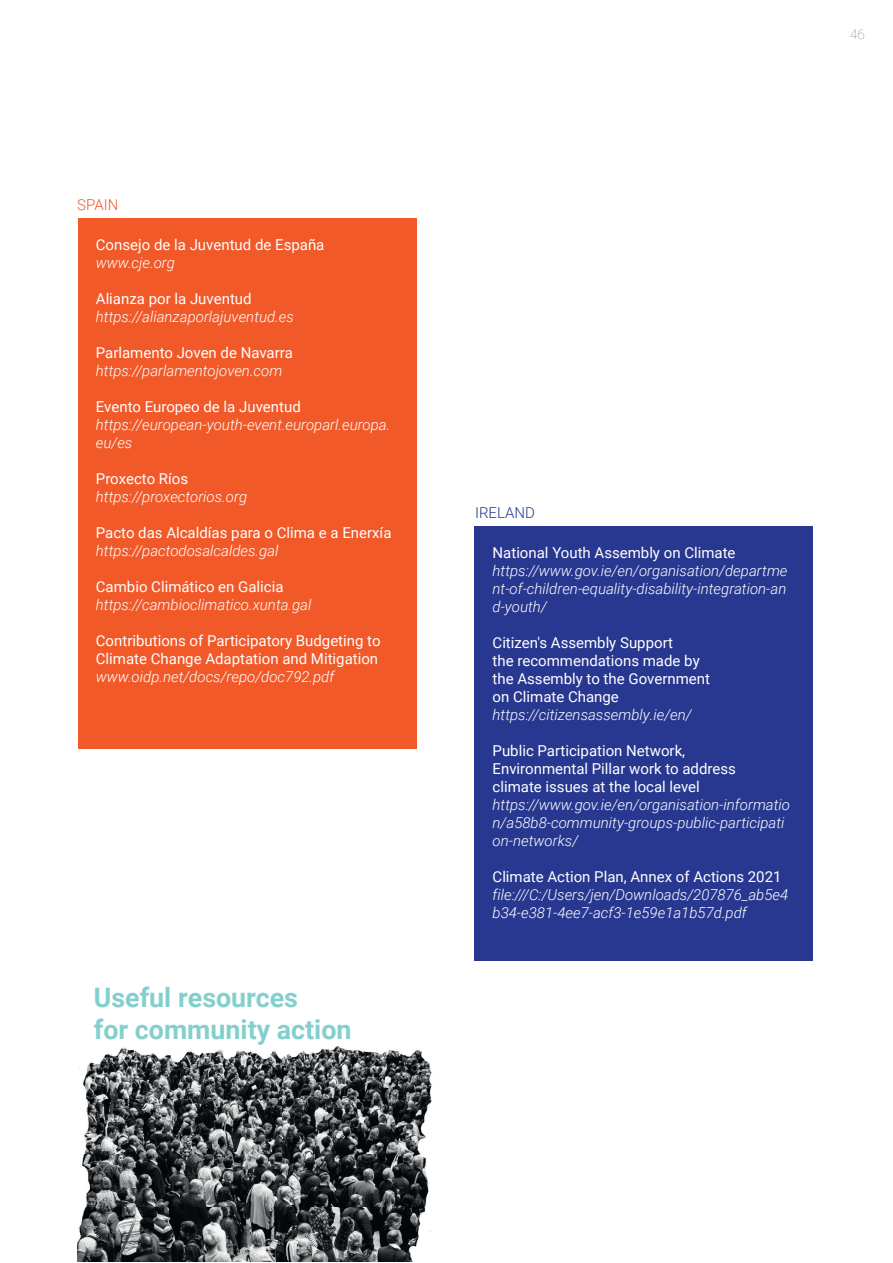
<style>
.page{position:relative;width:893px;height:1263px;background:#fff}
.page>*{position:absolute;margin:0;border:0;box-sizing:border-box;transform-origin:0 0}
.t1{font:700 26.85px/32.2px "Roboto";color:#83cfcd}
.t2{font:italic 300 15px/18px "Roboto";color:#fff}
.t3{font:15px/18px "Roboto";color:#fff}
.t4{font:300 15px "Roboto";color:#283890}
.t5{font:300 15px "Roboto";color:#f15929}
.t6{font:100 13.5px "Roboto";color:#808285}
</style>
<div class="page">
<div style="left:78px;top:218px;width:338px;height:530px;background:#f15929"></div>
<img style="left:78px;top:1046px;width:354px;height:216px">
<div style="left:474px;top:526px;width:339px;height:434px;background:#283890"></div>
<p class="t5" style="left:77px;top:194px;width:43px">SPAIN</p>
<p class="t3" style="left:96px;top:235px;width:230px">Consejo de la Juventud de España</p>
<p class="t2" style="left:96px;top:253px;width:81px">www.cje.org</p>
<p class="t3" style="left:96px;top:289px;width:157px">Alianza por la Juventud</p>
<p class="t2" style="left:96px;top:307px;width:200px">https://alianzaporlajuventud.es</p>
<p class="t3" style="left:96px;top:343px;width:198px">Parlamento Joven de Navarra</p>
<p class="t2" style="left:96px;top:361px;width:188px">https://parlamentojoven.com</p>
<p class="t3" style="left:96px;top:397px;width:206px">Evento Europeo de la Juventud</p>
<p class="t2" style="left:96px;top:415px;width:296px">https://european-youth-event.europarl.europa. eu/es</p>
<p class="t3" style="left:96px;top:469px;width:94px">Proxecto Ríos</p>
<p class="t2" style="left:96px;top:487px;width:153px">https://proxectorios.org</p>
<p class="t3" style="left:96px;top:523px;width:297px">Pacto das Alcaldías para o Clima e a Enerxía</p>
<p class="t2" style="left:96px;top:541px;width:184px">https://pactodosalcaldes.gal</p>
<p class="t3" style="left:96px;top:577px;width:189px">Cambio Climático en Galicia</p>
<p class="t2" style="left:96px;top:595px;width:217px">https://cambioclimatico.xunta.gal</p>
<p class="t3" style="left:96px;top:631px;width:286px">Contributions of Participatory Budgeting to<br>Climate Change Adaptation and Mitigation</p>
<p class="t2" style="left:96px;top:667px;width:240px">www.oidp.net/docs/repo/doc792.pdf</p>
<h1 class="t1" style="left:94px;top:980px;width:259px">Useful resources<br>for community action</h1>
<p class="t6" style="left:850px;top:25px;width:16px">46</p>
<p class="t4" style="left:475px;top:502px;width:61px">IRELAND</p>
<p class="t3" style="left:493px;top:543px;width:244px">National Youth Assembly on Climate</p>
<p class="t2" style="left:493px;top:561px;width:296px;text-align:justify">https://www.gov.ie/en/organisation/departme nt-of-children-equality-disability-integration-an d-youth/</p>
<p class="t3" style="left:493px;top:633px;width:219px">Citizen's Assembly Support<br>the recommendations made by the Assembly to the Government on Climate Change</p>
<p class="t2" style="left:493px;top:705px;width:201px">https://citizensassembly.ie/en/</p>
<p class="t3" style="left:493px;top:741px;width:245px">Public Participation Network,<br>Environmental Pillar work to address climate issues at the local level</p>
<p class="t2" style="left:493px;top:795px;width:299px">https://www.gov.ie/en/organisation-informatio n/a58b8-community-groups-public-participati on-networks/</p>
<p class="t3" style="left:493px;top:867px;width:290px">Climate Action Plan, Annex of Actions 2021</p>
<p class="t2" style="left:493px;top:885px;width:297px">file:///C:/Users/jen/Downloads/207876_ab5e4 b34-e381-4ee7-acf3-1e59e1a1b57d.pdf</p>
</div>
